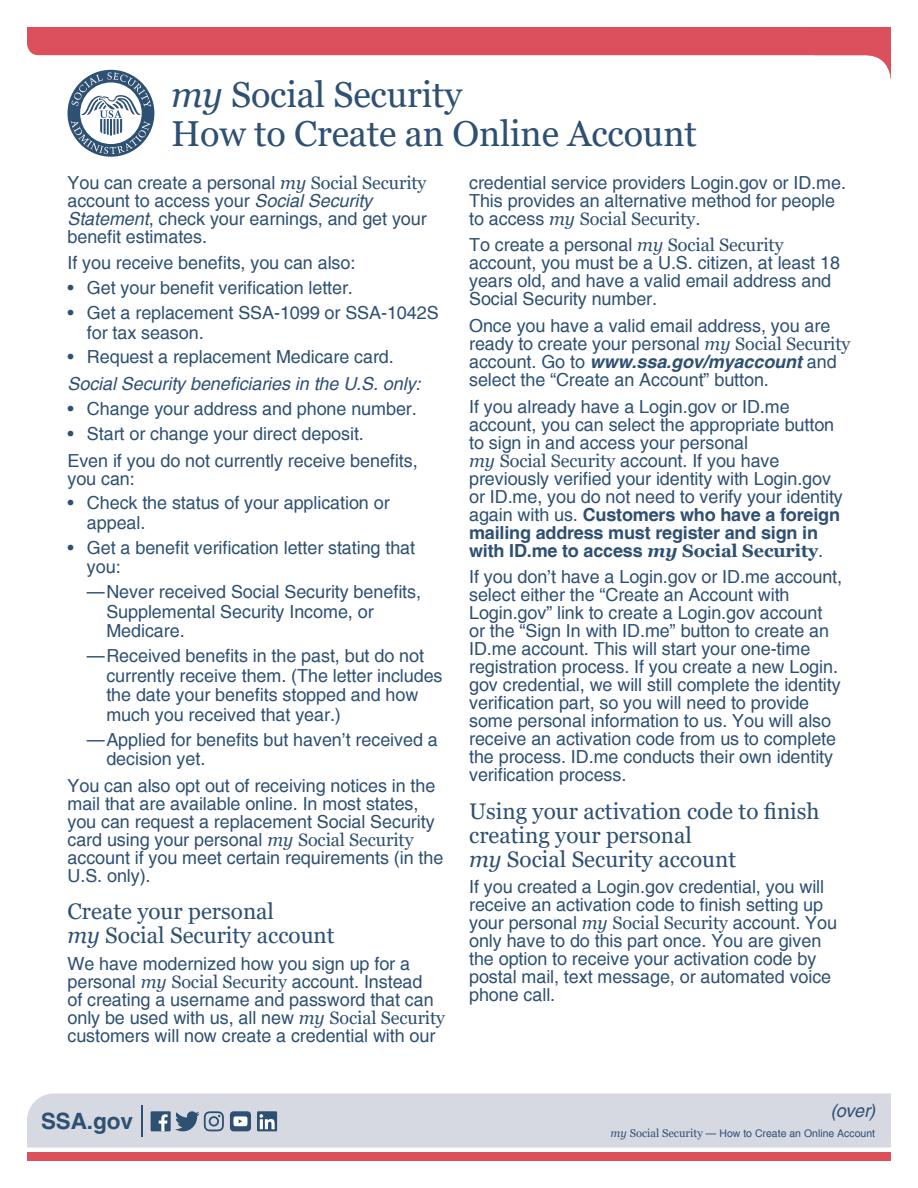
<style>
.page{position:relative;width:918px;height:1188px;background:#fff}
.page>*{position:absolute;margin:0;border:0;box-sizing:border-box;transform-origin:0 0}
.t1{font:36px/39px "Georgia";letter-spacing:-.005em;color:#2e5072}
.t2{font:22.5px/24px "Georgia";color:#2e5072}
.t3{font:700 22.5px "Helvetica";letter-spacing:-.005em;color:#2e5072}
.t4{font:18px/18px "Helvetica";letter-spacing:-.005em;color:#2e5072}
.t5{font:italic 18px "Helvetica";letter-spacing:-.005em;color:#2e5072}
.t6{font:10.5px "Helvetica";color:#2e5072}
.s1{font-style:italic}
.s2{font-family:"Georgia";font-style:italic}
.s3{font-family:"Georgia"}
.s4{font-weight:700;font-style:italic}
.s5{font-weight:700}
.s6{font-family:"Georgia";font-weight:700;font-style:italic}
.s7{font-family:"Georgia";font-weight:700}
.s8{font-family:"Georgia";font-style:italic;font-size:11.25px}
.s9{font-family:"Georgia";font-size:11.25px}
</style>
<div class="page">
<div style="left:27px;top:1094px;width:864px;height:54px;background:#d6d9e2"></div>
<svg style="left:27px;top:27px;width:787px;height:45px;fill:#db505c"></svg>
<hr style="left:141px;top:1105px;width:1px;height:32px;background:#2e5072">
<div style="left:27px;top:1153px;width:864px;height:8px;background:#db505c"></div>
<svg style="left:814px;top:27px;width:77px;height:53px"></svg>
<div style="left:68px;top:70px;width:86px;height:87px;background:#2e5072;border-radius:50%"></div>
<svg style="left:71px;top:72px;width:80px;height:82px"></svg>
<div style="left:151px;top:1111px;width:20px;height:20px;background:#2e5072"></div>
<svg style="left:159px;top:1114px;width:9px;height:17px"></svg>
<svg style="left:175px;top:1111px;width:49px;height:20px"></svg>
<svg style="left:230px;top:1111px;width:21px;height:20px"></svg>
<svg style="left:257px;top:1111px;width:20px;height:20px"></svg>
<svg style="left:260px;top:1114px;width:15px;height:15px"></svg>
<h1 class="t1" style="left:171px;top:76px;width:527px"><span class="s1">my</span> Social Security<br>How to Create an Online Account</h1>
<p class="t4" style="left:68px;top:174px;width:361px">You can create a personal <span class="s2">my</span> <span class="s3">Social Security </span>account to access your <span class="s1">Social Security Statement</span>, check your earnings, and get your benefit estimates.</p>
<p class="t4" style="left:68px;top:255px;width:289px">If you receive benefits, you can also:</p>
<p class="t4" style="left:68px;top:280px;width:287px">• Get your benefit verification letter.</p>
<p class="t4" style="left:87px;top:304px;width:353px;line-height:19.5px;text-indent:-19px">• Get a replacement SSA-1099 or SSA-1042S for tax season.</p>
<p class="t4" style="left:68px;top:349px;width:328px">• Request a replacement Medicare card.</p>
<p class="t5" style="left:68px;top:373px;width:355px">Social Security beneficiaries in the U.S. only:</p>
<p class="t4" style="left:68px;top:400px;width:351px">• Change your address and phone number.</p>
<p class="t4" style="left:68px;top:425px;width:298px">• Start or change your direct deposit.</p>
<p class="t4" style="left:68px;top:452px;width:352px">Even if you do not currently receive benefits, you can:</p>
<p class="t4" style="left:87px;top:494px;width:304px;line-height:19.5px;text-indent:-19px">• Check the status of your application or appeal.</p>
<p class="t4" style="left:87px;top:538px;width:330px;line-height:19.5px;text-indent:-19px">• Get a benefit verification letter stating that you:</p>
<p class="t4" style="left:106px;top:583px;width:316px;line-height:19.5px;text-indent:-19px">—Never received Social Security benefits,<br>Supplemental Security Income, or<br>Medicare.</p>
<p class="t4" style="left:106px;top:647px;width:338px;line-height:19.5px;text-indent:-19px">—Received benefits in the past, but do not currently receive them. (The letter includes the date your benefits stopped and how much you received that year.)</p>
<p class="t4" style="left:106px;top:730px;width:333px;line-height:19.5px;text-indent:-19px">—Applied for benefits but haven’t received a decision yet.</p>
<p class="t4" style="left:68px;top:777px;width:377px">You can also opt out of receiving notices in the mail that are available online. In most states, you can request a replacement Social Security card using your personal <span class="s2">my</span> <span class="s3">Social Security </span>account if you meet certain requirements (in the U.S. only).</p>
<h1 class="t2" style="left:68px;top:900px;width:269px">Create your personal<br><span class="s1">my</span> Social Security account</h1>
<p class="t4" style="left:67px;top:955px;width:379px">We have modernized how you sign up for a personal <span class="s2">my</span> <span class="s3">Social Security</span> account. Instead<br>of creating a username and password that can only be used with us, all new <span class="s2">my</span> <span class="s3">Social Security </span>customers will now create a credential with our</p>
<p class="t4" style="left:469px;top:174px;width:378px">credential service providers Login.gov or ID.me.<br>This provides an alternative method for people to access <span class="s2">my</span> <span class="s3">Social Security</span>.</p>
<p class="t4" style="left:469px;top:237px;width:372px">To create a personal <span class="s2">my</span> <span class="s3">Social Security </span>account, you must be a U.S. citizen, at least 18 years old, and have a valid email address and Social Security number.</p>
<p class="t4" style="left:469px;top:317px;width:383px">Once you have a valid email address, you are ready to create your personal <span class="s2">my</span> <span class="s3">Social Security </span>account. Go to <span class="s4">www.ssa.gov/myaccount</span> and select the “Create an Account” button.</p>
<p class="t4" style="left:469px;top:398px;width:375px">If you already have a Login.gov or ID.me account, you can select the appropriate button to sign in and access your personal<br><span class="s2">my</span> <span class="s3">Social Security</span> account. If you have previously verified your identity with Login.gov or ID.me, you do not need to verify your identity again with us. <span class="s5">Customers who have a foreign mailing address must register and sign in with ID.me to access</span> <span class="s6">my</span> <span class="s7">Social Security</span>.</p>
<p class="t4" style="left:469px;top:569px;width:375px">If you don’t have a Login.gov or ID.me account, select either the “Create an Account with Login.gov” link to create a Login.gov account or the “Sign In with ID.me” button to create an ID.me account. This will start your one-time registration process. If you create a new Login. gov credential, we will still complete the identity verification part, so you will need to provide some personal information to us. You will also receive an activation code from us to complete the process. ID.me conducts their own identity verification process.</p>
<h1 class="t2" style="left:469px;top:799px;width:352px">Using your activation code to finish creating your personal<br><span class="s1">my</span> Social Security account</h1>
<p class="t4" style="left:469px;top:879px;width:369px">If you created a Login.gov credential, you will receive an activation code to finish setting up your personal <span class="s2">my</span> <span class="s3">Social Security</span> account. You only have to do this part once. You are given the option to receive your activation code by postal mail, text message, or automated voice phone call.</p>
<p class="t3" style="left:41px;top:1108px;width:93px">SSA.gov</p>
<p class="t5" style="left:831px;top:1101px;width:46px">(over)</p>
<p class="t6" style="left:611px;top:1127px;width:266px"><span class="s8">my</span> <span class="s9">Social Security</span> — How to Create an Online Account</p>
</div>
